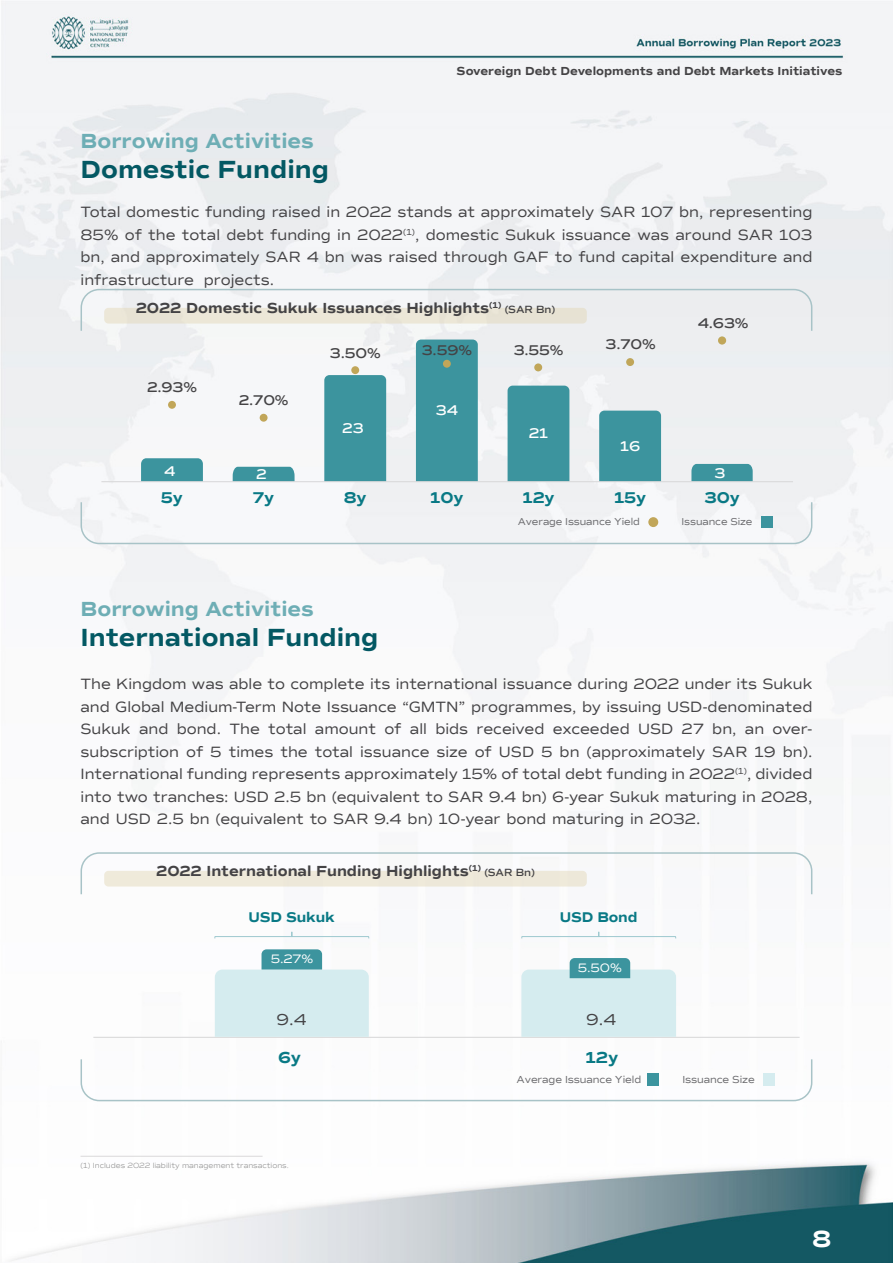
<style>
.page{position:relative;width:893px;height:1263px;background:#fff}
.page>*{position:absolute;margin:0;border:0;box-sizing:border-box;transform-origin:0 0}
.t1{font:700 25.5px "Commuters Sans";color:#035863}
.t2{font:700 24px "Commuters Sans";color:#fff}
.t3{font:700 21px "Commuters Sans";color:#6eaeb5}
.t4{font:700 16.35px "Commuters Sans";color:#097985}
.t5{font:700 16.05px "Commuters Sans";letter-spacing:-.01em;color:#097985}
.t6{font:15.9px "Commuters Sans";color:#444345}
.t7{font:15px/22.5px "Commuters Sans";color:#444345}
.t8{font:700 15px "Commuters Sans";color:#444345}
.t9{font:700 14.4px "Commuters Sans";letter-spacing:-.01em;color:#097985}
.t10{font:600 14.1px "Commuters Sans";letter-spacing:-.01em;color:#444345}
.t11{font:600 14.1px "Commuters Sans";color:#fff}
.t12{font:12.3px "Commuters Sans";color:#fff}
.t13{font:700 12px "Commuters Sans";color:#444345}
.t14{font:600 10.5px "Commuters Sans";color:#444345}
.t15{font:10.2px "Commuters Sans";letter-spacing:-.01em;color:#6b6b6e}
.t16{font:10.05px "Commuters Sans";letter-spacing:-.01em;color:#6b6b6e}
.t17{font:700 8.7px "Commuters Sans";color:#444345}
.t18{font:8.7px "Commuters Sans";color:#444345}
.t19{font:300 7.5px "Commuters Sans";color:#8e8e8f}
</style>
<div class="page">
<img style="left:0;top:1px;width:893px;height:1262px">
<svg style="left:80px;top:288px;width:733px;height:44px"></svg>
<svg style="left:80px;top:851px;width:733px;height:45px"></svg>
<svg style="left:80px;top:501px;width:733px;height:44px"></svg>
<svg style="left:80px;top:1058px;width:733px;height:44px"></svg>
<div style="left:648px;top:517px;width:10px;height:10px;background:#c1a659;border-radius:50%"></div>
<div style="left:761px;top:516px;width:11px;height:12px;background:#3c949e"></div>
<svg style="left:691px;top:464px;width:62px;height:17px"></svg>
<div style="left:599px;top:411px;width:62px;height:70px;background:#3c949e"></div>
<div style="left:508px;top:386px;width:61px;height:95px;background:#3c949e"></div>
<div style="left:416px;top:340px;width:62px;height:141px;background:#3c949e"></div>
<div style="left:324px;top:375px;width:62px;height:106px;background:#3c949e"></div>
<svg style="left:233px;top:467px;width:62px;height:14px"></svg>
<svg style="left:141px;top:458px;width:62px;height:23px"></svg>
<hr style="left:101px;top:481px;width:692px;height:1px;background:#d9d9da">
<div style="left:168px;top:401px;width:8px;height:8px;background:#c1a659;border-radius:50%"></div>
<div style="left:260px;top:414px;width:8px;height:8px;background:#c1a659;border-radius:50%"></div>
<div style="left:351px;top:366px;width:8px;height:8px;background:#c1a659;border-radius:50%"></div>
<div style="left:443px;top:360px;width:8px;height:8px;background:#c1a659;border-radius:50%"></div>
<div style="left:534px;top:363px;width:8px;height:8px;background:#c1a659;border-radius:50%"></div>
<div style="left:626px;top:358px;width:8px;height:8px;background:#c1a659;border-radius:50%"></div>
<div style="left:718px;top:336px;width:8px;height:9px;background:#c1a659;border-radius:50%"></div>
<div style="left:104px;top:308px;width:483px;height:16px;background:#ece7d7;border-radius:4px"></div>
<div style="left:104px;top:871px;width:483px;height:15px;background:#efeada;border-radius:4px"></div>
<hr style="left:93px;top:1037px;width:707px;height:1px;background:#d9d9da">
<svg style="left:521px;top:958px;width:155px;height:79px;background:#c9e4e8"></svg>
<svg style="left:215px;top:949px;width:154px;height:88px;background:#cde6e9"></svg>
<svg style="left:214px;top:931px;width:155px;height:8px"></svg>
<svg style="left:521px;top:931px;width:155px;height:8px"></svg>
<div style="left:763px;top:1074px;width:12px;height:12px;background:#d5ecef"></div>
<div style="left:648px;top:1074px;width:11px;height:12px;background:#3c949e"></div>
<hr style="left:81px;top:1156px;width:182px;height:1px;background:#dad9da">
<h3 class="t3" style="left:81px;top:128px;width:235px">Borrowing Activities</h3>
<h1 class="t1" style="left:81px;top:154px;width:250px">Domestic Funding</h1>
<p class="t13" style="left:457px;top:64px;width:387px">Sovereign Debt Developments and Debt Markets Initiatives</p>
<p class="t7" style="left:81px;top:201px;width:733px;text-align:right">Total domestic funding raised in 2022 stands at approximately SAR 107 bn, representing ,<sup>)</sup> domestic Sukuk issuance was around SAR 103</p>
<p class="t18" style="left:403px;top:226px;width:10px">1(</p>
<p class="t7" style="left:81px;top:223px;width:324px">85% of the total debt funding in 2022</p>
<p class="t7" style="left:81px;top:246px;width:733px">bn, and approximately SAR 4 bn was raised through GAF to fund capital expenditure and</p>
<p class="t7" style="left:204px;top:268px;width:72px">projects.</p>
<p class="t7" style="left:81px;top:268px;width:115px">infrastructure</p>
<p class="t17" style="left:489px;top:300px;width:14px">1( )</p>
<p class="t8" style="left:136px;top:299px;width:355px">2022 Domestic Sukuk Issuances Highlights</p>
<p class="t14" style="left:505px;top:303px;width:52px">(SAR Bn(</p>
<p class="t10" style="left:147px;top:379px;width:52px">2.93%</p>
<p class="t11" style="left:164px;top:462px;width:13px">4</p>
<p class="t5" style="left:161px;top:487px;width:24px">5y</p>
<p class="t10" style="left:239px;top:392px;width:51px">2.70%</p>
<p class="t11" style="left:256px;top:465px;width:12px">2</p>
<p class="t5" style="left:253px;top:487px;width:23px">7y</p>
<p class="t10" style="left:330px;top:344px;width:52px">3.50%</p>
<p class="t11" style="left:342px;top:420px;width:23px">23</p>
<p class="t5" style="left:344px;top:487px;width:24px">8y</p>
<p class="t10" style="left:422px;top:342px;width:52px">3.59%</p>
<p class="t11" style="left:436px;top:402px;width:24px">34</p>
<p class="t5" style="left:430px;top:487px;width:35px">10y</p>
<p class="t10" style="left:514px;top:341px;width:51px">3.55%</p>
<p class="t11" style="left:529px;top:425px;width:21px">21</p>
<p class="t5" style="left:522px;top:487px;width:34px">12y</p>
<p class="t10" style="left:606px;top:336px;width:52px">3.70%</p>
<p class="t11" style="left:620px;top:437px;width:22px">16</p>
<p class="t5" style="left:614px;top:487px;width:34px">15y</p>
<p class="t16" style="left:518px;top:515px;width:124px">Average Issuance Yield</p>
<p class="t10" style="left:698px;top:314px;width:52px">4.63%</p>
<p class="t11" style="left:714px;top:464px;width:12px">3</p>
<p class="t5" style="left:704px;top:487px;width:37px">30y</p>
<p class="t16" style="left:681px;top:515px;width:72px">Issuance Size</p>
<h3 class="t3" style="left:81px;top:596px;width:235px">Borrowing Activities</h3>
<h1 class="t1" style="left:81px;top:622px;width:299px">International Funding</h1>
<p class="t7" style="left:81px;top:673px;width:733px">The Kingdom was able to complete its international issuance during 2022 under its Sukuk and Global Medium-Term Note Issuance “GMTN” programmes, by issuing USD-denominated</p>
<p class="t7" style="left:783px;top:740px;width:31px">bn .(</p>
<p class="t7" style="left:384px;top:718px;width:19px">of</p>
<p class="t7" style="left:81px;top:718px;width:52px">Sukuk</p>
<p class="t7" style="left:139px;top:718px;width:31px">and</p>
<p class="t7" style="left:177px;top:718px;width:46px">bond.</p>
<p class="t7" style="left:229px;top:718px;width:32px">The</p>
<p class="t7" style="left:268px;top:718px;width:40px">total</p>
<p class="t7" style="left:410px;top:718px;width:19px">all</p>
<p class="t7" style="left:435px;top:718px;width:34px">bids</p>
<p class="t7" style="left:477px;top:718px;width:69px">received</p>
<p class="t7" style="left:553px;top:718px;width:79px">exceeded</p>
<p class="t7" style="left:712px;top:718px;width:26px">bn,</p>
<p class="t7" style="left:638px;top:718px;width:37px">USD</p>
<p class="t7" style="left:682px;top:718px;width:24px">27</p>
<p class="t7" style="left:315px;top:718px;width:63px">amount</p>
<p class="t7" style="left:745px;top:718px;width:21px">an</p>
<p class="t7" style="left:772px;top:718px;width:41px">over-</p>
<p class="t7" style="left:186px;top:740px;width:19px">of</p>
<p class="t7" style="left:475px;top:740px;width:19px">of</p>
<p class="t7" style="left:586px;top:740px;width:120px">(approximately</p>
<p class="t7" style="left:81px;top:740px;width:100px">subscription</p>
<p class="t7" style="left:229px;top:740px;width:46px">times</p>
<p class="t7" style="left:280px;top:740px;width:29px">the</p>
<p class="t7" style="left:315px;top:740px;width:40px">total</p>
<p class="t7" style="left:360px;top:740px;width:71px">issuance</p>
<p class="t7" style="left:436px;top:740px;width:33px">size</p>
<p class="t7" style="left:560px;top:740px;width:21px">bn</p>
<p class="t7" style="left:499px;top:740px;width:37px">USD</p>
<p class="t7" style="left:712px;top:740px;width:37px">SAR</p>
<p class="t7" style="left:754px;top:740px;width:23px">19</p>
<p class="t7" style="left:210px;top:740px;width:13px">5</p>
<p class="t7" style="left:541px;top:740px;width:13px">5</p>
<p class="t18" style="left:735px;top:766px;width:10px">1(</p>
<p class="t7" style="left:744px;top:763px;width:70px">,<sup>)</sup> divided</p>
<p class="t7" style="left:81px;top:763px;width:733px">International funding represents approximately 15% of total debt funding in 2022<br>into two tranches: USD 2.5 bn (equivalent to SAR 9.4 bn) 6-year Sukuk maturing in 2028, and USD 2.5 bn (equivalent to SAR 9.4 bn) 10-year bond maturing in 2032.</p>
<p class="t17" style="left:469px;top:863px;width:14px">1( )</p>
<p class="t8" style="left:156px;top:862px;width:314px">2022 International Funding Highlights</p>
<p class="t14" style="left:484px;top:866px;width:52px">(SAR Bn(</p>
<p class="t9" style="left:249px;top:908px;width:88px">USD Sukuk</p>
<p class="t12" style="left:271px;top:952px;width:44px">5.27%</p>
<p class="t6" style="left:276px;top:1009px;width:32px">9.4</p>
<p class="t4" style="left:278px;top:1047px;width:24px">6y</p>
<p class="t9" style="left:560px;top:908px;width:79px">USD Bond</p>
<p class="t12" style="left:578px;top:960px;width:45px">5.50%</p>
<p class="t6" style="left:586px;top:1009px;width:32px">9.4</p>
<p class="t4" style="left:585px;top:1047px;width:34px">12y</p>
<p class="t19" style="left:81px;top:1161px;width:210px">1( ) Includes 2022 liability management transactions.</p>
<p class="t15" style="left:517px;top:1073px;width:126px">Average Issuance Yield</p>
<p class="t15" style="left:682px;top:1073px;width:74px">Issuance Size</p>
<h2 class="t2" style="left:812px;top:1224px;width:21px">8</h2>
</div>
